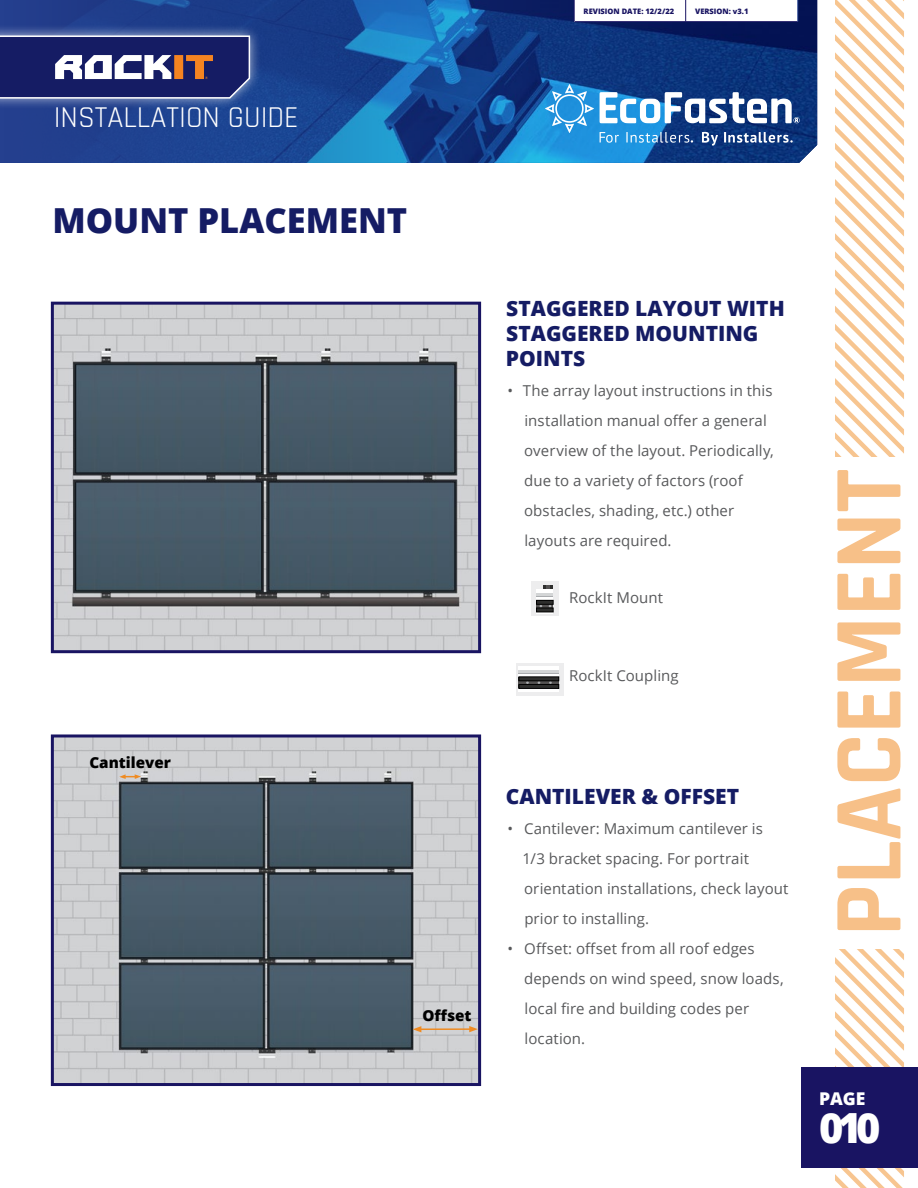
<style>
.page{position:relative;width:918px;height:1188px;background:#fff}
.page>*{position:absolute;margin:0;border:0;box-sizing:border-box;transform-origin:0 0}
.t1{font:700 97.95px "Rajdhani";color:#f7c088}
.t2{font:800 41.55px "Open Sans";color:#fff}
.t3{font:800 34.5px "Open Sans";color:#151c64}
.t4{font:30px "Rajdhani";color:#fff}
.t5{font:800 21px/25.2px "Open Sans";color:#151c64}
.t6{font:800 17.55px "Open Sans";color:#fff}
.t7{font:800 15.15px "Open Sans";color:#000}
.t8{font:15px/30px "Open Sans";letter-spacing:.005em;color:#58595b}
.t9{font:800 7.5px "Open Sans";color:#191462}
</style>
<div class="page">
<svg style="left:0;top:0;width:817px;height:163px;background:#164790"></svg>
<div style="left:574px;top:0;width:224px;height:22px;background:#fff"></div>
<hr style="left:575px;top:21px;width:223px;height:1px;background:#191462">
<svg style="left:797px;top:0;width:1px;height:22px"></svg>
<svg style="left:685px;top:0;width:1px;height:22px"></svg>
<svg style="left:574px;top:0;width:1px;height:22px"></svg>
<div style="left:0;top:25px;width:261px;height:84px;background:#fff;opacity:.75"></div>
<svg style="left:0;top:35px;width:251px;height:64px;background:#45477d"></svg>
<svg style="left:600px;top:132px;width:193px;height:14px;background:#4376b0"></svg>
<svg style="left:545px;top:84px;width:49px;height:49px;background:#45a1de"></svg>
<svg style="left:600px;top:92px;width:200px;height:31px"></svg>
<svg style="left:835px;top:0;width:69px;height:1188px"></svg>
<div style="left:815px;top:457px;width:103px;height:491px;background:#fff"></div>
<div style="left:801px;top:1067px;width:117px;height:101px;background:#191462"></div>
<div style="left:531px;top:581px;width:28px;height:35px;background:#ededee"></div>
<div style="left:516px;top:663px;width:48px;height:32px;background:#ededee"></div>
<img style="left:55px;top:306px;width:422px;height:343px">
<div style="left:51px;top:302px;width:430px;height:351px;border:3px solid #191462"></div>
<img style="left:55px;top:738px;width:422px;height:344px">
<div style="left:51px;top:734px;width:430px;height:352px;border:3px solid #191462"></div>
<hr style="left:419px;top:1028px;width:53px;height:2px;background:#ef8b22">
<svg style="left:469px;top:1026px;width:9px;height:6px"></svg>
<svg style="left:413px;top:1026px;width:8px;height:6px"></svg>
<svg style="left:119px;top:774px;width:22px;height:5px"></svg>
<div style="left:519px;top:666px;width:40px;height:26px;background:#fff"></div>
<div style="left:519px;top:677px;width:40px;height:11px;background:#2e2e2d"></div>
<hr style="left:519px;top:670px;width:40px;height:3px;background:#d3d5d6">
<hr style="left:519px;top:681px;width:40px;height:3px;background:#545252">
<hr style="left:519px;top:673px;width:40px;height:1px;background:#abadb0">
<div style="left:519px;top:677px;width:40px;height:4px;border:1px solid #000"></div>
<div style="left:519px;top:684px;width:40px;height:5px;border:1px solid #000"></div>
<svg style="left:543px;top:585px;width:10px;height:5px"></svg>
<svg style="left:546px;top:585px;width:4px;height:5px"></svg>
<svg style="left:537px;top:590px;width:16px;height:24px"></svg>
<hr style="left:537px;top:593px;width:16px;height:4px;background:#d3d5d6">
<svg style="left:537px;top:604px;width:16px;height:4px"></svg>
<svg style="left:537px;top:596px;width:16px;height:1px"></svg>
<div style="left:536px;top:600px;width:17px;height:4px;border:1px solid #000"></div>
<div style="left:536px;top:608px;width:17px;height:4px;border:1px solid #000"></div>
<p class="t9" style="left:584px;top:5px;width:92px">REVISION DATE: 12/2/22</p>
<p class="t9" style="left:695px;top:5px;width:55px">VERSION: v3.1</p>
<h3 class="t4" style="left:54px;top:100px;width:247px">INSTALLATION GUIDE</h3>
<h3 class="t3" style="left:52px;top:194px;width:356px">MOUNT PLACEMENT</h3>
<p class="t7" style="left:89px;top:751px;width:83px">Cantilever</p>
<p class="t7" style="left:422px;top:1004px;width:51px">Offset</p>
<h3 class="t5" style="left:506px;top:295px;width:280px">STAGGERED LAYOUT WITH<br>STAGGERED MOUNTING<br>POINTS</h3>
<p class="t8" style="left:524px;top:376px;width:251px;text-indent:-17px">• The array layout instructions in this installation manual offer a general overview of the layout. Periodically, due to a variety of factors (roof obstacles, shading, etc.) other layouts are required.</p>
<p class="t8" style="left:569px;top:583px;width:96px">RockIt Mount</p>
<p class="t8" style="left:569px;top:661px;width:111px">RockIt Coupling</p>
<h3 class="t5" style="left:506px;top:783px;width:235px">CANTILEVER &amp; OFFSET</h3>
<p class="t8" style="left:523px;top:813px;width:268px;text-indent:-15px">• Cantilever: Maximum cantilever is 1/3 bracket spacing. For portrait orientation installations, check layout prior to installing.</p>
<p class="t8" style="left:524px;top:933px;width:261px;text-indent:-17px">• Offset: offset from all roof edges depends on wind speed, snow loads, local fire and building codes per location.</p>
<h1 class="t1" style="left:809px;top:936px;width:469px;rotate:-90deg">PLACEMENT</h1>
<p class="t6" style="left:819px;top:1086px;width:48px">PAGE</p>
<h2 class="t2" style="left:819px;top:1097px;width:63px">010</h2>
</div>
